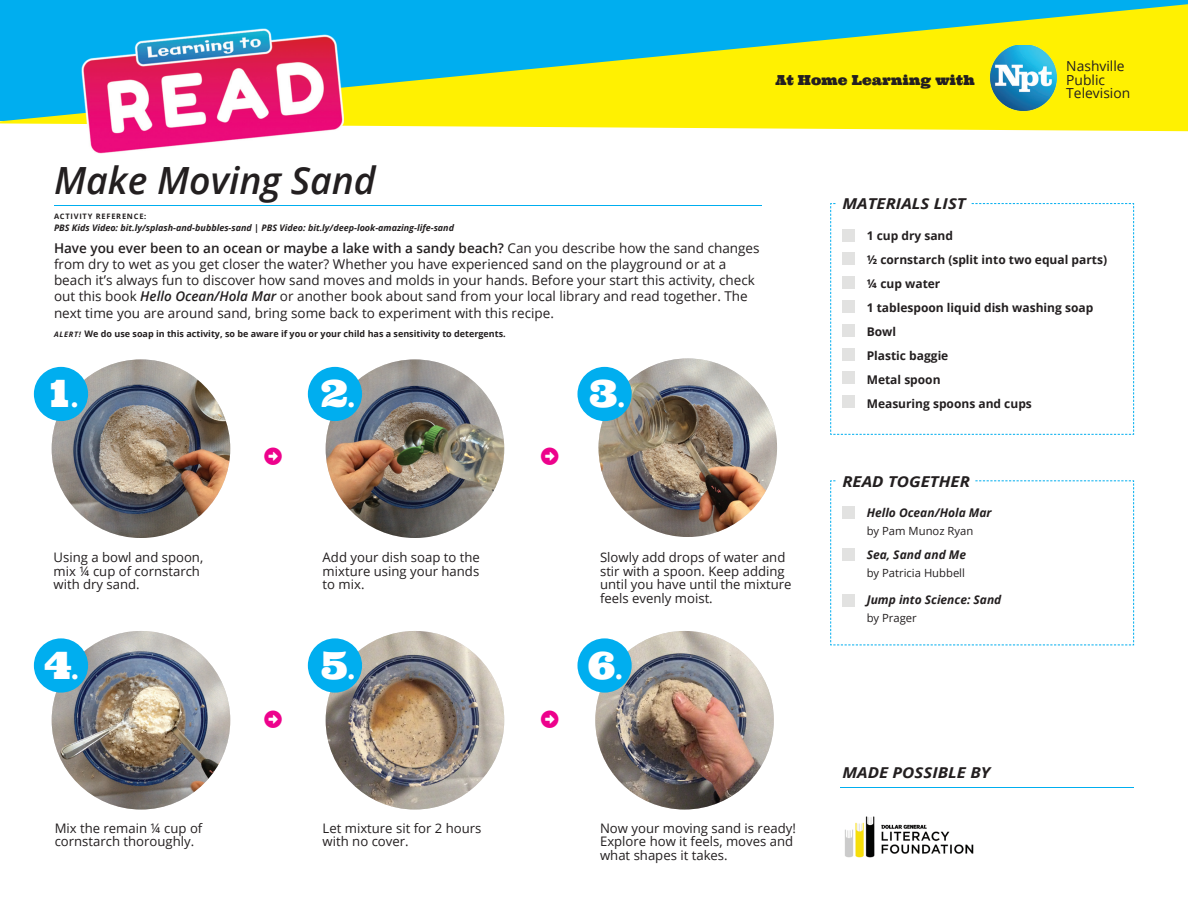
<style>
.page{position:relative;width:1188px;height:918px;background:#fff}
.page>*{position:absolute;margin:0;border:0;box-sizing:border-box;transform-origin:0 0}
.t1{font:37.8px "Ultra";color:#fff}
.t2{font:italic 600 37.5px "Open Sans";color:#231f20}
.t3{font:18px "Font Awesome 5 Free Solid";color:#ed028c}
.t4{font:italic 700 15px "Open Sans";color:#231f20;scale:1.12 1}
.t5{font:13.8px/13.8px "Open Sans";color:#231f20}
.t6{font:13.8px "Ultra";color:#231f20}
.t7{font:13.5px/16.2px "Open Sans";color:#231f20}
.t8{font:13.2px/13.5px "Open Sans";color:#231f20}
.t9{font:700 12px/24px "Open Sans";color:#231f20}
.t10{font:italic 700 12px "Open Sans";color:#231f20}
.t11{font:11.25px "Open Sans";color:#231f20}
.t12{font:italic 700 9px "Open Sans";color:#231f20}
.t13{font:700 9px "Open Sans";color:#231f20}
.t14{font:700 7.5px "Open Sans";letter-spacing:.1em;color:#231f20}
.s1{font-weight:600}
.s2{font-weight:600;font-style:italic}
.s3{font-style:italic;font-size:7.5px}
.s4{font-size:21.3px}
</style>
<div class="page">
<div style="left:0;top:0;width:1188px;height:121px;background:#00aeef"></div>
<svg style="left:0;top:4px;width:1188px;height:127px;fill:#fff101"></svg>
<hr style="left:54px;top:205px;width:708px;height:1px;background:#00aeef">
<img style="left:52px;top:359px;width:178px;height:179px;border-radius:89px">
<img style="left:52px;top:631px;width:178px;height:179px;border-radius:89px">
<img style="left:326px;top:359px;width:178px;height:179px;border-radius:89px">
<img style="left:326px;top:631px;width:178px;height:179px;border-radius:89px">
<img style="left:598px;top:358px;width:179px;height:179px;border-radius:89px">
<img style="left:595px;top:631px;width:179px;height:179px;border-radius:89px">
<div style="left:34px;top:367px;width:54px;height:54px;background:#00aeef;border-radius:50%"></div>
<div style="left:34px;top:638px;width:54px;height:55px;background:#00aeef;border-radius:50%"></div>
<div style="left:308px;top:367px;width:54px;height:54px;background:#00aeef;border-radius:50%"></div>
<div style="left:308px;top:638px;width:54px;height:55px;background:#00aeef;border-radius:50%"></div>
<div style="left:577px;top:367px;width:55px;height:54px;background:#00aeef;border-radius:50%"></div>
<div style="left:577px;top:638px;width:55px;height:55px;background:#00aeef;border-radius:50%"></div>
<svg style="left:830px;top:203px;width:304px;height:232px"></svg>
<div style="left:836px;top:195px;width:135px;height:19px;background:#fff"></div>
<svg style="left:830px;top:480px;width:304px;height:166px"></svg>
<div style="left:836px;top:472px;width:139px;height:19px;background:#fff"></div>
<img style="left:990px;top:45px;width:68px;height:67px">
<img style="left:20px;top:28px;width:382px;height:126px">
<img style="left:845px;top:816px;width:129px;height:42px">
<hr style="left:841px;top:787px;width:293px;height:1px;background:#00aeef">
<p class="t6" style="left:775px;top:71px;width:201px">At Home Learning with</p>
<p class="t5" style="left:1066px;top:59px;width:65px">Nashville<br>Public<br>Television</p>
<h2 class="t2" style="left:54px;top:154px;width:323px">Make Moving Sand</h2>
<p class="t14" style="left:54px;top:211px;width:94px">ACTIVITY REFERENCE:</p>
<p class="t12" style="left:54px;top:221px;width:402px">PBS Kids Video: bit.ly/splash-and-bubbles-sand | PBS Video: bit.ly/deep-look-amazing-life-sand</p>
<p class="t7" style="left:54px;top:239px;width:707px"><span class="s1">Have you ever been to an ocean or maybe a lake with a sandy beach?</span> Can you describe how the sand changes from dry to wet as you get closer the water? Whether you have experienced sand on the playground or at a beach it’s always fun to discover how sand moves and molds in your hands. Before your start this activity, check out this book <span class="s2">Hello Ocean/Hola Mar</span> or another book about sand from your local library and read together. The next time you are around sand, bring some back to experiment with this recipe.</p>
<p class="t13" style="left:54px;top:328px;width:453px"><span class="s3">ALERT!</span> We do use soap in this activity, so be aware if you or your child has a sensitivity to detergents.</p>
<h1 class="t1" style="left:50px;top:369px;width:29px">1<span class="s4">.</span></h1>
<h1 class="t1" style="left:321px;top:369px;width:35px">2<span class="s4">.</span></h1>
<h1 class="t1" style="left:589px;top:369px;width:37px">3<span class="s4">.</span></h1>
<h3 class="t3" style="left:264px;top:447px;width:19px">□●▼●▼</h3>
<h3 class="t3" style="left:541px;top:447px;width:19px">□●▼●▼</h3>
<p class="t4" style="left:842px;top:193px;width:112px">MATERIALS LIST</p>
<p class="t9" style="left:867px;top:223px;width:242px">1 cup dry sand<br>½ cornstarch (split into two equal parts) ¼ cup water<br>1 tablespoon liquid dish washing soap<br>Bowl<br>Plastic baggie<br>Metal spoon<br>Measuring spoons and cups</p>
<p class="t4" style="left:842px;top:471px;width:115px">READ TOGETHER</p>
<p class="t8" style="left:54px;top:550px;width:151px">Using a bowl and spoon, mix ¼ cup of cornstarch with dry sand.</p>
<p class="t8" style="left:323px;top:550px;width:159px;text-align:justify">Add your dish soap to the mixture using your hands to mix.</p>
<p class="t8" style="left:600px;top:550px;width:193px">Slowly add drops of water and stir with a spoon. Keep adding until you have until the mixture feels evenly moist.</p>
<p class="t10" style="left:867px;top:504px;width:126px">Hello Ocean/Hola Mar</p>
<p class="t11" style="left:867px;top:523px;width:108px">by Pam Munoz Ryan</p>
<p class="t10" style="left:867px;top:546px;width:101px">Sea, Sand and Me</p>
<p class="t11" style="left:867px;top:565px;width:100px">by Patricia Hubbell</p>
<p class="t10" style="left:867px;top:591px;width:136px">Jump into Science: Sand</p>
<p class="t11" style="left:867px;top:610px;width:52px">by Prager</p>
<h1 class="t1" style="left:44px;top:640px;width:36px">4<span class="s4">.</span></h1>
<h1 class="t1" style="left:321px;top:640px;width:35px">5<span class="s4">.</span></h1>
<h1 class="t1" style="left:588px;top:640px;width:36px">6<span class="s4">.</span></h1>
<h3 class="t3" style="left:264px;top:710px;width:19px">□●▼●▼</h3>
<h3 class="t3" style="left:541px;top:710px;width:19px">□●▼●▼</h3>
<p class="t4" style="left:842px;top:762px;width:134px">MADE POSSIBLE BY</p>
<p class="t8" style="left:55px;top:821px;width:149px">Mix the remain ¼ cup of cornstarch thoroughly.</p>
<p class="t8" style="left:323px;top:821px;width:160px">Let mixture sit for 2 hours with no cover.</p>
<p class="t8" style="left:600px;top:821px;width:197px">Now your moving sand is ready!<br>Explore how it feels, moves and what shapes it takes.</p>
</div>
